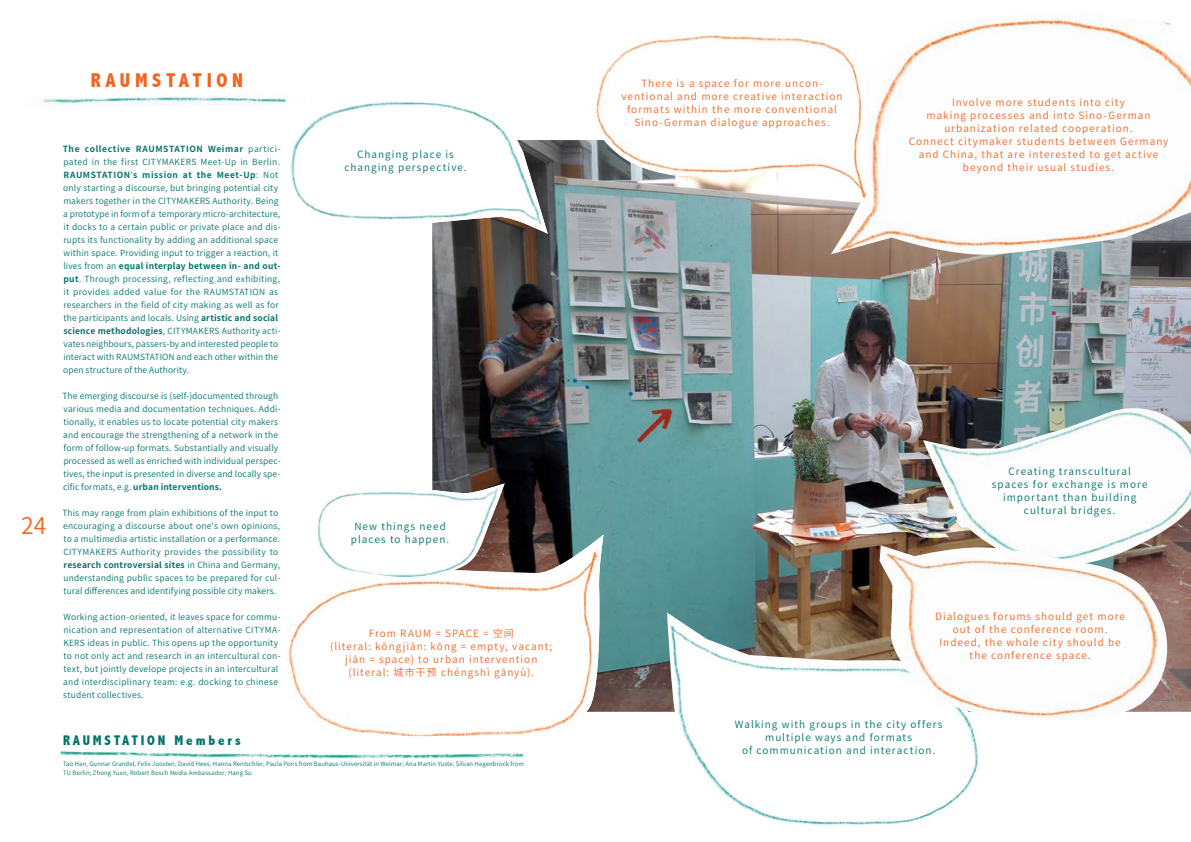
<style>
.page{position:relative;width:1191px;height:842px;background:#fff}
.page>*{position:absolute;margin:0;border:0;box-sizing:border-box;transform-origin:0 0}
.t1{font:23px "Source Han Sans CN";color:#f26522}
.t2{font:800 condensed 20px "Abadi";letter-spacing:.23em;color:#f26522}
.t3{font:800 condensed 14px "Abadi";letter-spacing:.2em;color:#00736c}
.t4{font:10px/13px "Source Han Sans CN";letter-spacing:.1em;color:#f26522;text-align:center}
.t5{font:10px/13px "Source Han Sans CN";letter-spacing:.1em;color:#00736c;text-align:center}
.t6{font:8.5px/13px "Source Han Sans CN";letter-spacing:.02em;color:#00736c}
.t7{font:6px/8.5px "Source Han Sans CN";letter-spacing:.02em;color:#00736c}
.s1{font-weight:700}
</style>
<div class="page">
<img style="left:432px;top:140px;width:759px;height:572px">
<img style="left:41px;top:97px;width:246px;height:10px">
<img style="left:831px;top:14px;width:360px;height:244px">
<img style="left:275px;top:100px;width:234px;height:120px">
<img style="left:432px;top:140px;width:116px;height:94px">
<img style="left:667px;top:613px;width:313px;height:213px">
<img style="left:923px;top:408px;width:268px;height:163px">
<img style="left:879px;top:544px;width:305px;height:187px">
<img style="left:288px;top:570px;width:263px;height:166px">
<img style="left:58px;top:750px;width:465px;height:10px">
<img style="left:302px;top:491px;width:130px;height:81px">
<img style="left:432px;top:483px;width:72px;height:87px">
<img style="left:360px;top:567px;width:94px;height:10px">
<img style="left:586px;top:35px;width:285px;height:169px">
<h2 class="t2" style="left:91px;top:69px;width:154px">RAUMSTATION</h2>
<h1 class="t1" style="left:21px;top:512px;width:27px">24</h1>
<p class="t6" style="left:63px;top:142px;width:219px"><span class="s1">The collective RAUMSTATION Weimar</span> partici&shy;pated in the first CITYMAKERS Meet-Up in Berlin.<br><span class="s1">RAUMSTATION</span>'<span class="s1">s mission at the Meet-Up</span>: Not only starting a discourse, but bringing potential city makers together in the CITYMAKERS Authority. Being a prototype in form of a temporary micro-architecture, it docks to a certain public or private place and dis&shy;rupts its functionality by adding an additional space within space. Providing input to trigger a reaction, it lives from an <span class="s1">equal interplay between in- and out&shy;put</span>. Through processing, reflecting and exhibiting, it provides added value for the RAUMSTATION as researchers in the field of city making as well as for the participants and locals. Using <span class="s1">artistic and social science methodologies</span>, CITYMAKERS Authority acti&shy;vates neighbours, passers-by and interested people to interact with RAUMSTATION and each other within the open structure of the Authority.</p>
<p class="t6" style="left:62px;top:389px;width:220px">The emerging discourse is (self-)documented through various media and documentation techniques. Addi&shy;tionally, it enables us to locate potential city makers and encourage the strengthening of a network in the form of follow-up formats. Substantially and visually processed as well as enriched with individual perspec&shy;tives, the input is presented in diverse and locally spe&shy;cific formats, e.g. <span class="s1">urban interventions.</span></p>
<p class="t6" style="left:62px;top:506px;width:220px">This may range from plain exhibitions of the input to encouraging a discourse about one's own opinions, to a multimedia artistic installation or a performance.<br>CITYMAKERS Authority provides the possibility to <span class="s1">research controversial sites</span> in China and Germany, understanding public spaces to be prepared for cul&shy;tural differences and identifying possible city makers.</p>
<p class="t6" style="left:63px;top:610px;width:219px">Working action-oriented, it leaves space for commu&shy;nication and representation of alternative CITYMA-KERS ideas in public. This opens up the opportunity to not only act and research in an intercultural con&shy;text, but jointly develope projects in an intercultural and interdisciplinary team: e.g. docking to chinese student collectives.</p>
<h3 class="t3" style="left:63px;top:732px;width:179px">RAUMSTATION Members</h3>
<p class="t7" style="left:63px;top:760px;width:462px">Tao Han, Gunnar Grandel, Felix Joosten, David Hees, Hanna Rentschler, Paula Pons from Bauhaus-Universität in Weimar; Ana Martin Yuste, Silvan Hagenbrock from<br>TU Berlin; Zhong Yuan, Robert Bosch Media Ambassador; Hang Su</p>
<p class="t5" style="left:344px;top:148px;width:124px">Changing place is changing perspective.</p>
<p class="t5" style="left:351px;top:520px;width:100px">New things need places to happen.</p>
<p class="t4" style="left:330px;top:627px;width:223px">From RAUM = SPACE = 空间<br>(literal: kōngjiān: kōng = empty, vacant; jiān = space) to urban intervention (literal: 城市干预 chéngshì gānyù).</p>
<p class="t4" style="left:621px;top:77px;width:222px">There is a space for more uncon&shy;ventional and more creative interaction formats within the more conventional Sino-German dialogue approaches.</p>
<p class="t4" style="left:908px;top:96px;width:261px">Involve more students into city<br>making processes and into Sino-German urbanization related cooperation.<br>Connect citymaker students between Germany and China, that are interested to get active beyond their usual studies.</p>
<p class="t5" style="left:992px;top:465px;width:157px">Creating transcultural spaces for exchange is more important than building cultural bridges.</p>
<p class="t4" style="left:935px;top:610px;width:191px">Dialogues forums should get more out of the conference room.<br>Indeed, the whole city should be the conference space.</p>
<p class="t5" style="left:735px;top:718px;width:209px">Walking with groups in the city offers multiple ways and formats<br>of communication and interaction.</p>
</div>
